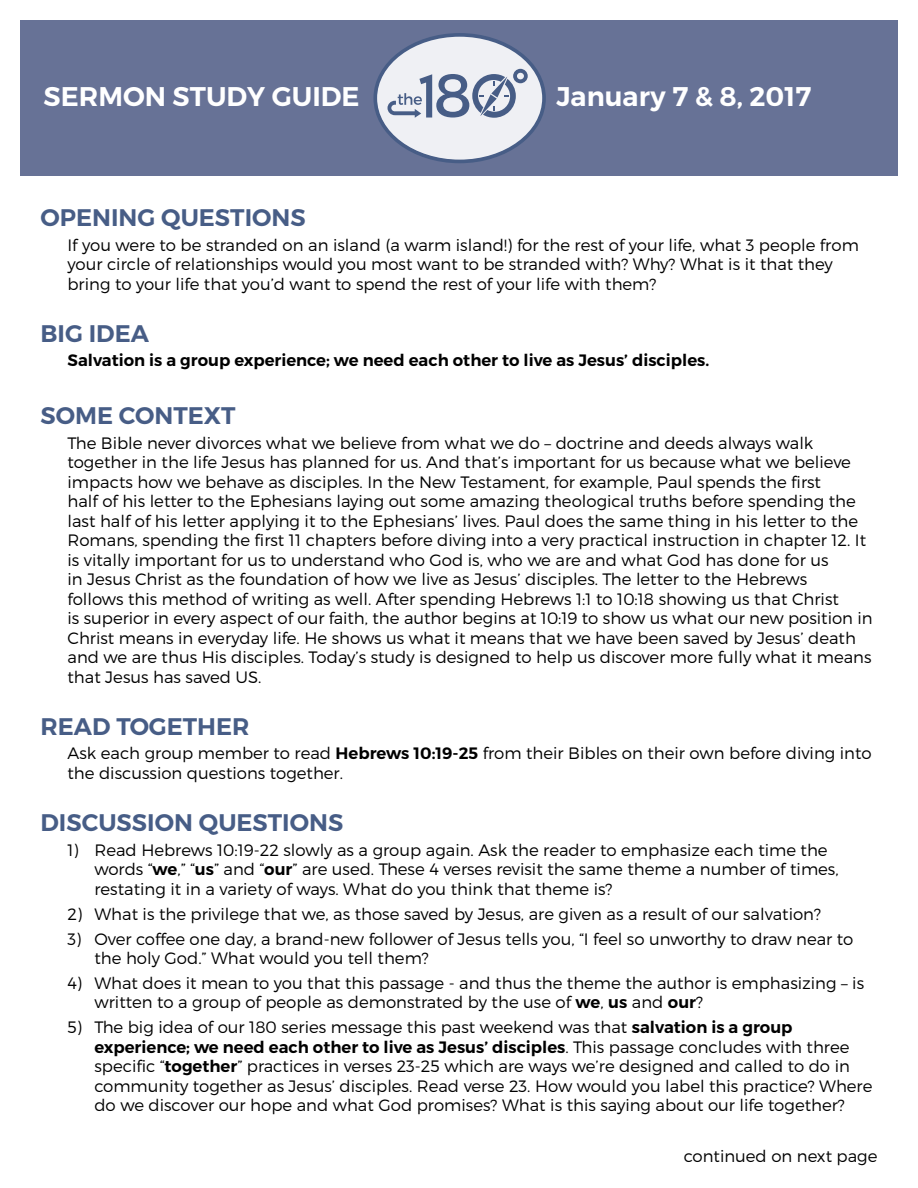
<style>
.page{position:relative;width:918px;height:1188px;background:#fff}
.page>*{position:absolute;margin:0;border:0;box-sizing:border-box;transform-origin:0 0}
.t1{font:600 27px "Montserrat";color:#fff}
.t2{font:600 24px "Montserrat";color:#475d86}
.t3{font:300 16.5px/19.5px "Montserrat";color:#000}
.t4{font:600 16.5px "Montserrat";color:#000}
.s1{font-weight:600}
</style>
<div class="page">
<div style="left:20px;top:20px;width:878px;height:156px;background:#677296"></div>
<svg style="left:373px;top:33px;width:173px;height:130px"></svg>
<h1 class="t1" style="left:44px;top:80px;width:318px">SERMON STUDY GUIDE</h1>
<h1 class="t1" style="left:556px;top:80px;width:256px">January 7 &amp; 8, 2017</h1>
<h2 class="t2" style="left:40px;top:202px;width:267px">OPENING QUESTIONS</h2>
<p class="t3" style="left:67px;top:235px;width:793px">If you were to be stranded on an island (a warm island!) for the rest of your life, what 3 people from your circle of relationships would you most want to be stranded with? Why? What is it that they bring to your life that you’d want to spend the rest of your life with them?</p>
<h2 class="t2" style="left:40px;top:318px;width:110px">BIG IDEA</h2>
<p class="t4" style="left:67px;top:350px;width:643px">Salvation is a group experience; we need each other to live as Jesus’ disciples.</p>
<h2 class="t2" style="left:40px;top:400px;width:197px">SOME CONTEXT</h2>
<p class="t3" style="left:67px;top:433px;width:807px">The Bible never divorces what we believe from what we do – doctrine and deeds always walk together in the life Jesus has planned for us. And that’s important for us because what we believe impacts how we behave as disciples. In the New Testament, for example, Paul spends the first<br>half of his letter to the Ephesians laying out some amazing theological truths before spending the last half of his letter applying it to the Ephesians’ lives. Paul does the same thing in his letter to the Romans, spending the first 11 chapters before diving into a very practical instruction in chapter 12. It is vitally important for us to understand who God is, who we are and what God has done for us<br>in Jesus Christ as the foundation of how we live as Jesus’ disciples. The letter to the Hebrews<br>follows this method of writing as well. After spending Hebrews 1:1 to 10:18 showing us that Christ<br>is superior in every aspect of our faith, the author begins at 10:19 to show us what our new position in Christ means in everyday life. He shows us what it means that we have been saved by Jesus’ death and we are thus His disciples. Today’s study is designed to help us discover more fully what it means that Jesus has saved US.</p>
<h2 class="t2" style="left:40px;top:711px;width:210px">READ TOGETHER</h2>
<p class="t3" style="left:67px;top:744px;width:806px">Ask each group member to read <span class="s1">Hebrews 10:19-25</span> from their Bibles on their own before diving into the discussion questions together.</p>
<h2 class="t2" style="left:40px;top:807px;width:304px">DISCUSSION QUESTIONS</h2>
<p class="t3" style="left:94px;top:840px;width:746px;text-indent:-27px">1) Read Hebrews 10:19-22 slowly as a group again. Ask the reader to emphasize each time the words “<span class="s1">we</span>,” “<span class="s1">us</span>” and “<span class="s1">our</span>” are used. These 4 verses revisit the same theme a number of times, restating it in a variety of ways. What do you think that theme is?</p>
<p class="t3" style="left:67px;top:904px;width:755px">2) What is the privilege that we, as those saved by Jesus, are given as a result of our salvation?</p>
<p class="t3" style="left:94px;top:929px;width:760px;text-indent:-27px">3) Over coffee one day, a brand-new follower of Jesus tells you, “I feel so unworthy to draw near to the holy God.” What would you tell them?</p>
<p class="t3" style="left:94px;top:973px;width:771px;text-indent:-27px">4) What does it mean to you that this passage - and thus the theme the author is emphasizing – is written to a group of people as demonstrated by the use of <span class="s1">we</span>, <span class="s1">us</span> and <span class="s1">our</span>?</p>
<p class="t3" style="left:94px;top:1017px;width:780px;text-indent:-27px">5) The big idea of our 180 series message this past weekend was that <span class="s1">salvation is a group experience; we need each other to live as Jesus’ disciples</span>. This passage concludes with three specific “<span class="s1">together</span>” practices in verses 23-25 which are ways we’re designed and called to do in community together as Jesus’ disciples. Read verse 23. How would you label this practice? Where do we discover our hope and what God promises? What is this saying about our life together?</p>
<p class="t3" style="left:684px;top:1146px;width:195px">continued on next page</p>
</div>
